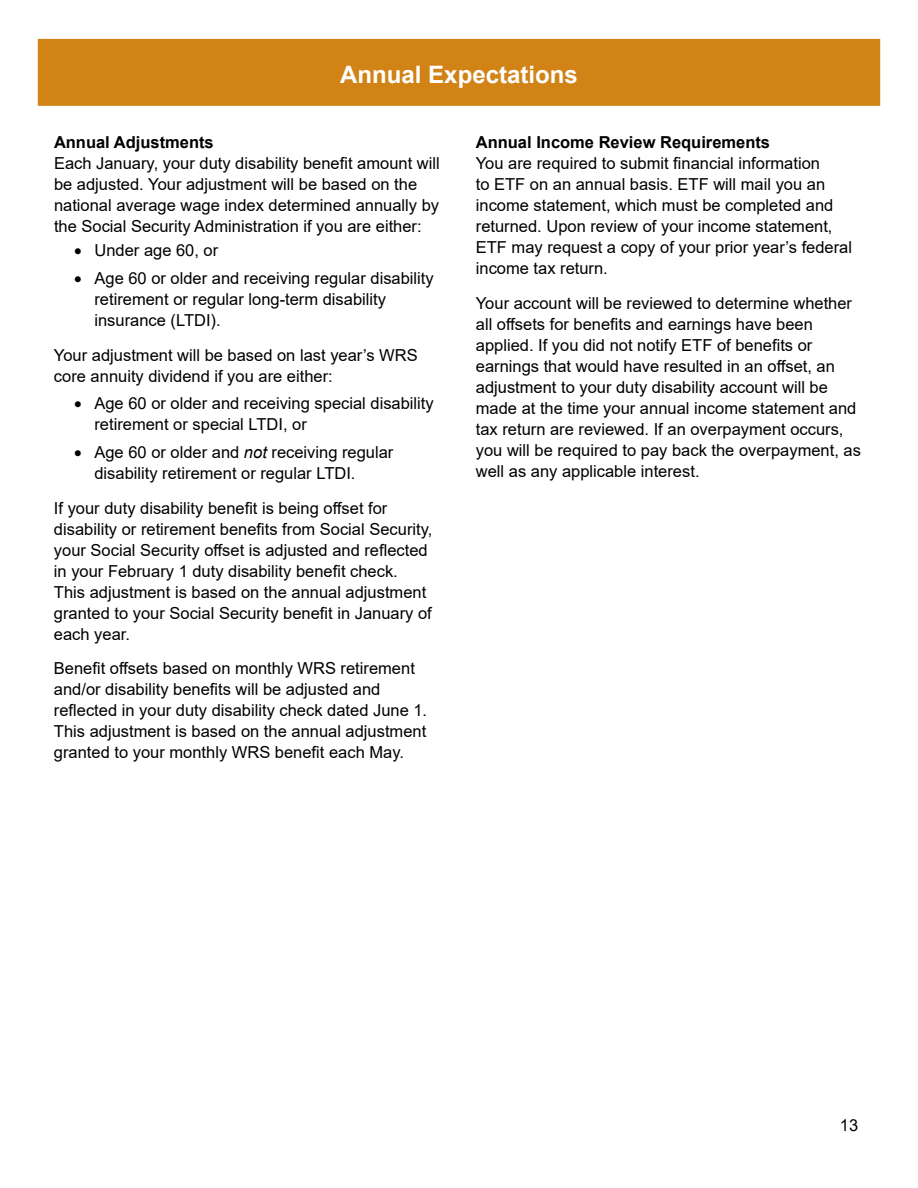
<style>
.page{position:relative;width:918px;height:1188px;background:#fff}
.page>*{position:absolute;margin:0;border:0;box-sizing:border-box;transform-origin:0 0}
.t1{font:700 24px "Arial";color:#fff}
.t2{font:16.5px/21px "Arial";color:#000}
.t3{font:700 16.5px "Arial";color:#000}
.s1{font-style:italic}
</style>
<div class="page">
<div style="left:38px;top:39px;width:842px;height:67px;background:#d18316;border:2px solid #d18316"></div>
<h1 class="t1" style="left:340px;top:57px;width:239px">Annual Expectations</h1>
<p class="t3" style="left:54px;top:131px;width:161px">Annual Adjustments</p>
<p class="t2" style="left:54px;top:153px;width:387px">Each January, your duty disability benefit amount will be adjusted. Your adjustment will be based on the national average wage index determined annually by the Social Security Administration if you are either:</p>
<p class="t2" style="left:74px;top:240px;width:146px">• Under age 60, or</p>
<p class="t2" style="left:94px;top:268px;width:341px;text-indent:-20px">• Age 60 or older and receiving regular disability retirement or regular long-term disability insurance (LTDI).</p>
<p class="t2" style="left:54px;top:344px;width:365px">Your adjustment will be based on last year’s WRS core annuity dividend if you are either:</p>
<p class="t2" style="left:94px;top:393px;width:341px;text-indent:-20px">• Age 60 or older and receiving special disability retirement or special LTDI, or</p>
<p class="t2" style="left:94px;top:442px;width:300px;text-indent:-20px">• Age 60 or older and <span class="s1">not</span> receiving regular disability retirement or regular LTDI.</p>
<p class="t2" style="left:54px;top:497px;width:380px">If your duty disability benefit is being offset for disability or retirement benefits from Social Security, your Social Security offset is adjusted and reflected in your February 1 duty disability benefit check.<br>This adjustment is based on the annual adjustment granted to your Social Security benefit in January of each year.</p>
<p class="t2" style="left:54px;top:658px;width:375px">Benefit offsets based on monthly WRS retirement and/or disability benefits will be adjusted and reflected in your duty disability check dated June 1.<br>This adjustment is based on the annual adjustment granted to your monthly WRS benefit each May.</p>
<p class="t3" style="left:476px;top:131px;width:296px">Annual Income Review Requirements</p>
<p class="t2" style="left:476px;top:153px;width:378px">You are required to submit financial information<br>to ETF on an annual basis. ETF will mail you an income statement, which must be completed and returned. Upon review of your income statement, ETF may request a copy of your prior year’s federal income tax return.</p>
<p class="t2" style="left:476px;top:292px;width:387px">Your account will be reviewed to determine whether all offsets for benefits and earnings have been applied. If you did not notify ETF of benefits or earnings that would have resulted in an offset, an adjustment to your duty disability account will be made at the time your annual income statement and tax return are reviewed. If an overpayment occurs, you will be required to pay back the overpayment, as well as any applicable interest.</p>
<p class="t2" style="left:840px;top:1114px;width:20px">13</p>
</div>
